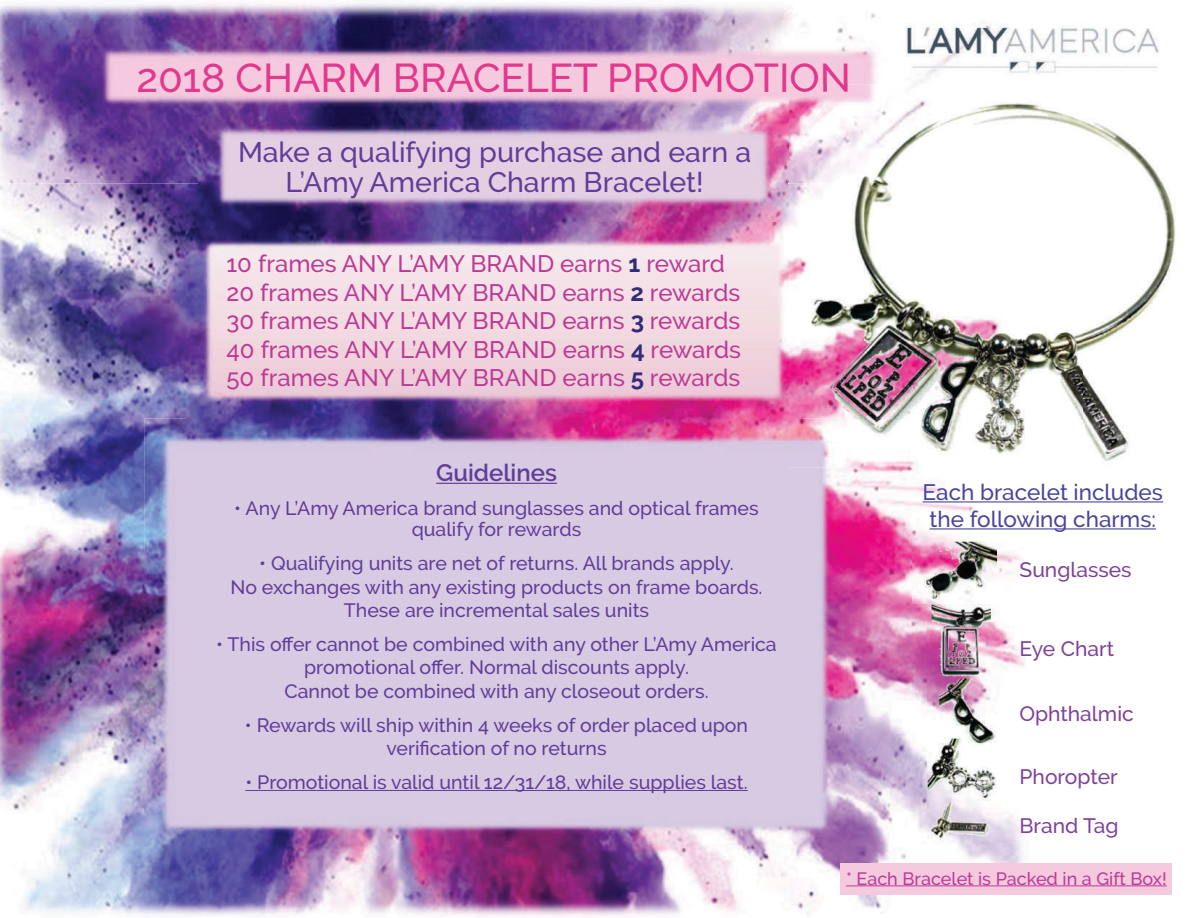
<style>
.page{position:relative;width:1188px;height:918px;background:#fff}
.page>*{position:absolute;margin:0;border:0;box-sizing:border-box;transform-origin:0 0}
.t1{font:500 40.05px "Raleway";color:#e2398c}
.t2{font:500 28.2px/30px "Raleway";color:#613d98;text-align:center}
.t3{font:500 23.7px/28.5px "Raleway";color:#bc3a95}
.t4{font:600 23.7px "Raleway";color:#613d98}
.t5{font:500 22.35px/27px "Raleway";color:#49459c;text-align:center}
.t6{font:500 20.85px "Raleway";color:#7f4299}
.t7{font:500 19.35px/23.4px "Raleway";color:#613d98;text-align:center}
.t8{font:500 17.85px "Raleway";color:#bc3a95}
.s1{font-weight:700;color:#342b79}
</style>
<div class="page">
<img style="left:0;top:2px;width:1159px;height:915px">
<img style="left:198px;top:108px;width:591px;height:114px">
<img style="left:186px;top:222px;width:603px;height:197px">
<img style="left:927px;top:605px;width:82px;height:256px">
<img style="left:913px;top:542px;width:84px;height:61px">
<div style="left:841px;top:863px;width:331px;height:32px;background:#f5cadf"></div>
<img style="left:144px;top:419px;width:702px;height:429px">
<img style="left:789px;top:84px;width:375px;height:99px">
<img style="left:789px;top:183px;width:295px;height:236px">
<img style="left:1084px;top:183px;width:92px;height:285px">
<img style="left:789px;top:419px;width:295px;height:49px">
<img style="left:789px;top:84px;width:59px;height:8px">
<hr style="left:436px;top:483px;width:121px;height:1px;background:#613d98">
<hr style="left:245px;top:790px;width:503px;height:1px;background:#613d98">
<hr style="left:923px;top:501px;width:240px;height:2px;background:#49459c">
<hr style="left:930px;top:528px;width:226px;height:2px;background:#49459c">
<hr style="left:846px;top:885px;width:321px;height:1px;background:#bc3a95">
<h1 class="t1" style="left:136px;top:54px;width:716px">2018 CHARM BRACELET PROMOTION</h1>
<h2 class="t2" style="left:238px;top:137px;width:515px">Make a qualifying purchase and earn a<br>L’Amy America Charm Bracelet!</h2>
<p class="t3" style="left:227px;top:250px;width:516px">10 frames ANY L’AMY BRAND earns <span class="s1">1</span> reward 20 frames ANY L’AMY BRAND earns <span class="s1">2</span> rewards 30 frames ANY L’AMY BRAND earns <span class="s1">3</span> rewards 40 frames ANY L’AMY BRAND earns <span class="s1">4</span> rewards 50 frames ANY L’AMY BRAND earns <span class="s1">5</span> rewards</p>
<p class="t4" style="left:436px;top:460px;width:122px">Guidelines</p>
<p class="t7" style="left:234px;top:498px;width:526px;line-height:21px">• Any L’Amy America brand sunglasses and optical frames qualify for rewards</p>
<p class="t7" style="left:231px;top:552px;width:534px">• Qualifying units are net of returns. All brands apply.<br>No exchanges with any existing products on frame boards.<br>These are incremental sales units</p>
<p class="t7" style="left:216px;top:633px;width:562px">• This offer cannot be combined with any other L’Amy America promotional offer. Normal discounts apply.<br>Cannot be combined with any closeout orders.</p>
<p class="t7" style="left:245px;top:713px;width:505px">• Rewards will ship within 4 weeks of order placed upon verification of no returns</p>
<p class="t7" style="left:245px;top:771px;width:504px">• Promotional is valid until 12/31/18, while supplies last.</p>
<p class="t5" style="left:923px;top:479px;width:242px">Each bracelet includes the following charms:</p>
<p class="t6" style="left:1020px;top:557px;width:114px">Sunglasses</p>
<p class="t6" style="left:1020px;top:637px;width:96px">Eye Chart</p>
<p class="t6" style="left:1020px;top:701px;width:116px">Ophthalmic</p>
<p class="t6" style="left:1020px;top:764px;width:100px">Phoropter</p>
<p class="t6" style="left:1020px;top:814px;width:101px">Brand Tag</p>
<p class="t8" style="left:846px;top:868px;width:322px">* Each Bracelet is Packed in a Gift Box!</p>
</div>
